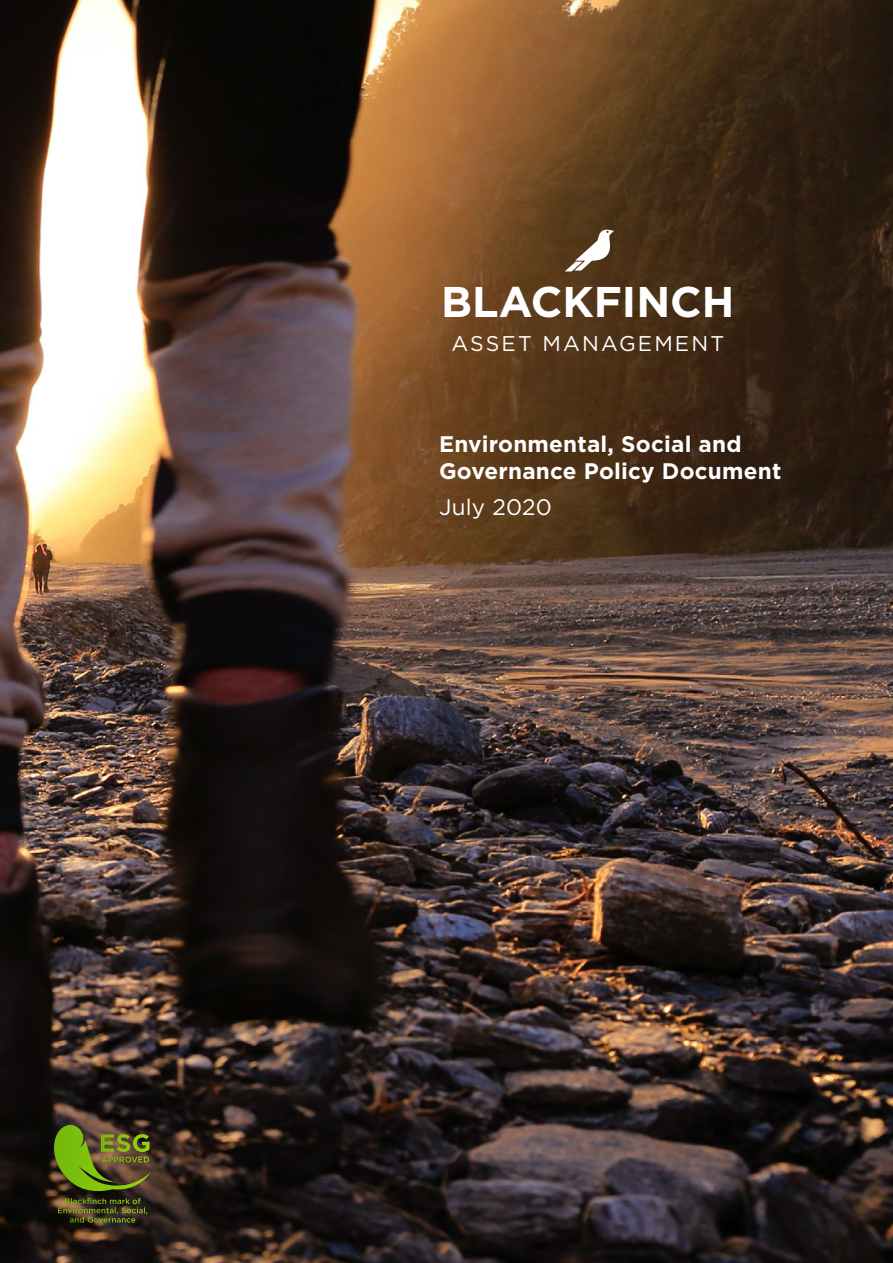
<style>
.page{position:relative;width:893px;height:1263px;background:#fff}
.page>*{position:absolute;margin:0;border:0;box-sizing:border-box;transform-origin:0 0}
.t1{font:700 42.9px "Gotham";color:#fff}
.t2{font:700 22.5px/27px "Gotham";letter-spacing:.01em;color:#fff}
.t3{font:22.5px "Gotham";letter-spacing:.01em;color:#fff}
.t4{font:21.3px "Gotham";letter-spacing:.1em;color:#fff}
</style>
<div class="page">
<img style="left:0;top:0;width:893px;height:1263px">
<svg style="left:565px;top:230px;width:49px;height:41px"></svg>
<svg style="left:46px;top:1125px;width:105px;height:97px;background:#545c1e"></svg>
<h1 class="t1" style="left:441px;top:273px;width:295px">BLACKFINCH</h1>
<p class="t4" style="left:452px;top:330px;width:274px">ASSET MANAGEMENT</p>
<p class="t2" style="left:439px;top:430px;width:344px">Environmental, Social and<br>Governance Policy Document</p>
<p class="t3" style="left:439px;top:492px;width:114px">July 2020</p>
</div>
